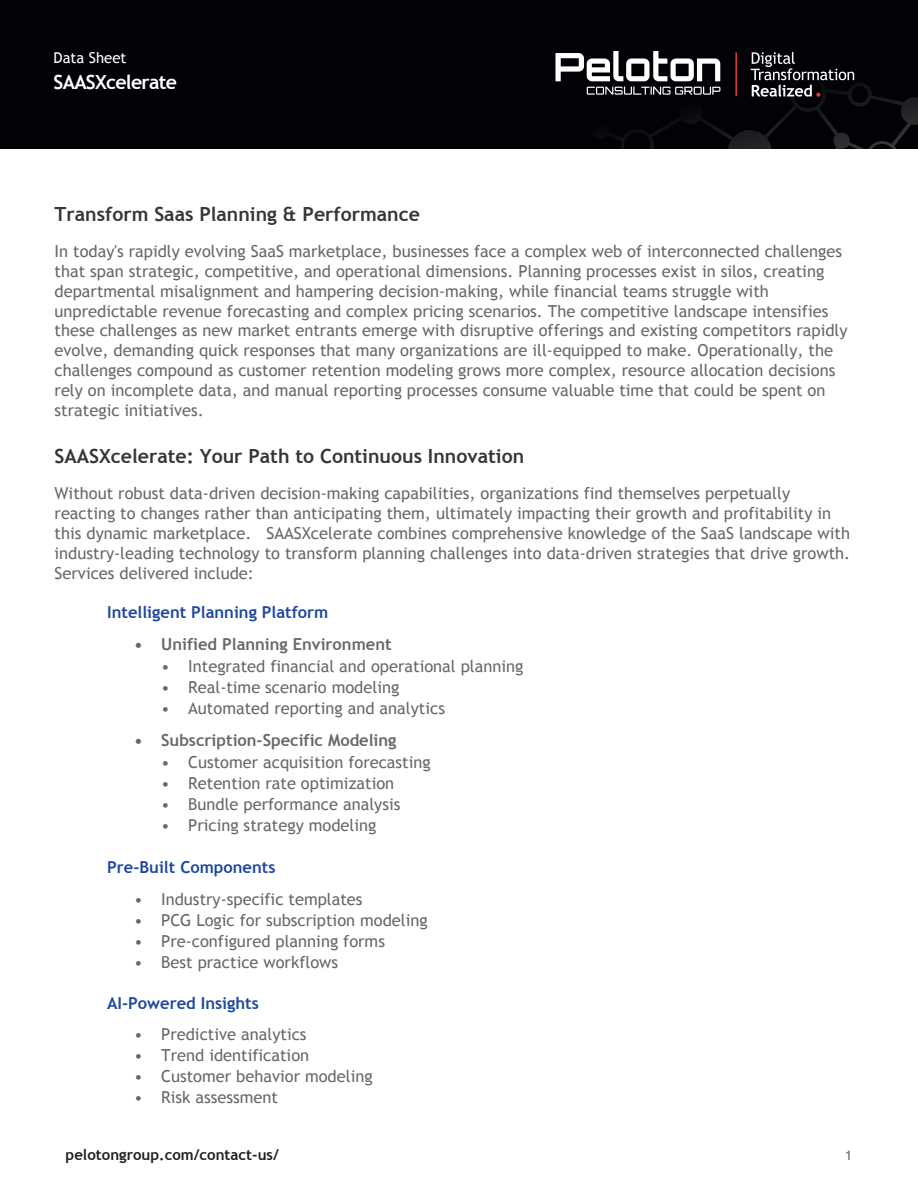
<style>
.page{position:relative;width:918px;height:1188px;background:#fff}
.page>*{position:absolute;margin:0;border:0;box-sizing:border-box;transform-origin:0 0}
.t1{font:700 19.5px "Trebuchet MS";color:#33373a}
.t2{font:700 19.5px "Trebuchet MS";letter-spacing:-.035em;color:#fff}
.t3{font:16.5px/19.8px "Trebuchet MS";color:#646969}
.t4{font:700 16.5px "Trebuchet MS";color:#1d489e}
.t5{font:700 16.5px "Trebuchet MS";color:#646969}
.t6{font:700 15px "Trebuchet MS";color:#231f20}
.t7{font:15px "Trebuchet MS";color:#fff}
.t8{font:13.5px "Trebuchet MS";color:#656a6b}
</style>
<div class="page">
<div style="left:0;top:0;width:918px;height:149px;background:#020206"></div>
<svg style="left:556px;top:51px;width:362px;height:98px"></svg>
<p class="t7" style="left:53px;top:48px;width:75px">Data Sheet</p>
<p class="t2" style="left:53px;top:69px;width:125px">SAASXcelerate</p>
<p class="t1" style="left:55px;top:202px;width:367px">Transform Saas Planning &amp; Performance</p>
<p class="t3" style="left:55px;top:242px;width:795px">In today's rapidly evolving SaaS marketplace, businesses face a complex web of interconnected challenges that span strategic, competitive, and operational dimensions. Planning processes exist in silos, creating departmental misalignment and hampering decision-making, while financial teams struggle with unpredictable revenue forecasting and complex pricing scenarios. The competitive landscape intensifies these challenges as new market entrants emerge with disruptive offerings and existing competitors rapidly evolve, demanding quick responses that many organizations are ill-equipped to make. Operationally, the challenges compound as customer retention modeling grows more complex, resource allocation decisions rely on incomplete data, and manual reporting processes consume valuable time that could be spent on strategic initiatives.</p>
<p class="t1" style="left:55px;top:444px;width:471px">SAASXcelerate: Your Path to Continuous Innovation</p>
<p class="t3" style="left:55px;top:484px;width:797px">Without robust data-driven decision-making capabilities, organizations find themselves perpetually reacting to changes rather than anticipating them, ultimately impacting their growth and profitability in this dynamic marketplace. SAASXcelerate combines comprehensive knowledge of the SaaS landscape with industry-leading technology to transform planning challenges into data-driven strategies that drive growth.<br>Services delivered include:</p>
<p class="t4" style="left:107px;top:602px;width:223px">Intelligent Planning Platform</p>
<p class="t5" style="left:134px;top:633px;width:259px">• Unified Planning Environment</p>
<p class="t3" style="left:161px;top:657px;width:364px">• Integrated financial and operational planning</p>
<p class="t3" style="left:161px;top:678px;width:240px">• Real-time scenario modeling</p>
<p class="t3" style="left:161px;top:699px;width:285px">• Automated reporting and analytics</p>
<p class="t5" style="left:134px;top:729px;width:264px">• Subscription-Specific Modeling</p>
<p class="t3" style="left:161px;top:753px;width:271px">• Customer acquisition forecasting</p>
<p class="t3" style="left:161px;top:774px;width:235px">• Retention rate optimization</p>
<p class="t3" style="left:161px;top:795px;width:241px">• Bundle performance analysis</p>
<p class="t3" style="left:161px;top:816px;width:217px">• Pricing strategy modeling</p>
<p class="t4" style="left:107px;top:857px;width:170px">Pre-Built Components</p>
<p class="t3" style="left:134px;top:889px;width:230px">• Industry-specific templates</p>
<p class="t3" style="left:134px;top:910px;width:295px">• PCG Logic for subscription modeling</p>
<p class="t3" style="left:134px;top:931px;width:252px">• Pre-configured planning forms</p>
<p class="t3" style="left:134px;top:952px;width:205px">• Best practice workflows</p>
<p class="t4" style="left:107px;top:993px;width:153px">AI-Powered Insights</p>
<p class="t3" style="left:134px;top:1025px;width:174px">• Predictive analytics</p>
<p class="t3" style="left:134px;top:1046px;width:177px">• Trend identification</p>
<p class="t3" style="left:134px;top:1067px;width:240px">• Customer behavior modeling</p>
<p class="t3" style="left:134px;top:1088px;width:145px">• Risk assessment</p>
<p class="t6" style="left:66px;top:1146px;width:215px">pelotongroup.com/contact-us/</p>
<p class="t8" style="left:845px;top:1148px;width:9px">1</p>
</div>
